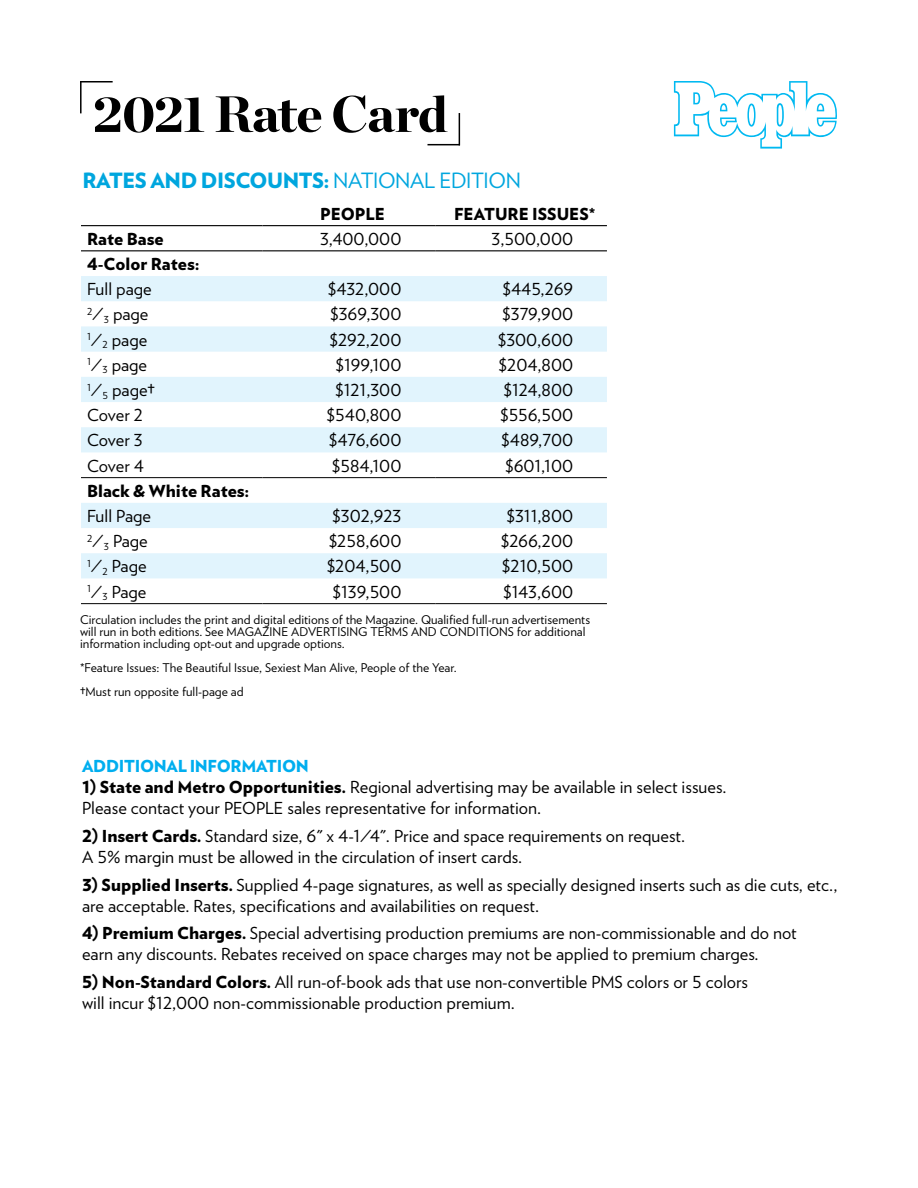
<style>
.page{position:relative;width:918px;height:1188px;background:#fff}
.page>*{position:absolute;margin:0;border:0;box-sizing:border-box;transform-origin:0 0}
.t1{font:900 51px "Chronicle Display";letter-spacing:-.015em;color:#000}
.t2{font:900 21px "Verlag Text";letter-spacing:-.02em;color:#00a6de}
.t3{font:16.5px/21px "Verlag Text";color:#000}
.t4{font:900 16.5px "Verlag Text";color:#000}
.t5{font:900 16.5px "Verlag Text";letter-spacing:-.02em;color:#00aeef}
.t6{font:12px/12px "Verlag Text";color:#000}
.s1{font-weight:400}
.s2{font-weight:900}
</style>
<div class="page">
<svg style="left:674px;top:81px;width:163px;height:68px"></svg>
<svg style="left:81px;top:276px;width:526px;height:302px"></svg>
<hr style="left:81px;top:225px;width:181px;height:1px;background:#000">
<hr style="left:262px;top:225px;width:173px;height:1px;background:#000">
<hr style="left:435px;top:225px;width:172px;height:1px;background:#000">
<hr style="left:81px;top:250px;width:181px;height:1px;background:#000">
<hr style="left:262px;top:250px;width:173px;height:1px;background:#000">
<hr style="left:435px;top:250px;width:172px;height:1px;background:#000">
<hr style="left:81px;top:477px;width:181px;height:1px;background:#000">
<hr style="left:262px;top:477px;width:173px;height:1px;background:#000">
<hr style="left:435px;top:477px;width:172px;height:1px;background:#000">
<hr style="left:81px;top:603px;width:181px;height:1px;background:#000">
<hr style="left:262px;top:603px;width:173px;height:1px;background:#000">
<hr style="left:435px;top:603px;width:172px;height:1px;background:#000">
<hr style="left:80px;top:81px;width:2px;height:32px;background:#000">
<hr style="left:80px;top:81px;width:33px;height:1px;background:#000">
<hr style="left:459px;top:113px;width:1px;height:32px;background:#000">
<hr style="left:428px;top:144px;width:32px;height:1px;background:#000">
<h1 class="t1" style="left:93px;top:72px;width:356px">2021 Rate Card</h1>
<p class="t2" style="left:82px;top:167px;width:440px">RATES AND DISCOUNTS: <span class="s1">NATIONAL EDITION</span></p>
<p class="t4" style="left:320px;top:203px;width:66px">PEOPLE</p>
<p class="t4" style="left:454px;top:203px;width:143px">FEATURE ISSUES*</p>
<p class="t4" style="left:87px;top:228px;width:78px">Rate Base</p>
<p class="t3" style="left:320px;top:229px;width:83px">3,400,000</p>
<p class="t3" style="left:492px;top:229px;width:83px">3,500,000</p>
<p class="t4" style="left:87px;top:253px;width:114px">4-Color Rates:</p>
<p class="t3" style="left:87px;top:279px;width:66px">Full page</p>
<p class="t3" style="left:328px;top:279px;width:75px">$432,000</p>
<p class="t3" style="left:503px;top:279px;width:72px">$445,269</p>
<p class="t3" style="left:87px;top:304px;width:63px"><sup>2</sup>⁄<sub>3</sub> page</p>
<p class="t3" style="left:331px;top:304px;width:72px">$369,300</p>
<p class="t3" style="left:503px;top:304px;width:72px">$379,900</p>
<p class="t3" style="left:87px;top:329px;width:62px"><sup>1</sup>⁄<sub>2</sub> page</p>
<p class="t3" style="left:330px;top:329px;width:73px">$292,200</p>
<p class="t3" style="left:498px;top:329px;width:77px">$300,600</p>
<p class="t3" style="left:87px;top:355px;width:62px"><sup>1</sup>⁄<sub>3</sub> page</p>
<p class="t3" style="left:336px;top:355px;width:67px">$199,100</p>
<p class="t3" style="left:499px;top:355px;width:76px">$204,800</p>
<p class="t3" style="left:87px;top:380px;width:70px"><sup>1</sup>⁄<sub>5</sub> page†</p>
<p class="t3" style="left:335px;top:380px;width:68px">$121,300</p>
<p class="t3" style="left:504px;top:380px;width:71px">$124,800</p>
<p class="t3" style="left:87px;top:405px;width:58px">Cover 2</p>
<p class="t3" style="left:327px;top:405px;width:76px">$540,800</p>
<p class="t3" style="left:500px;top:405px;width:74px">$556,500</p>
<p class="t3" style="left:87px;top:430px;width:57px">Cover 3</p>
<p class="t3" style="left:329px;top:430px;width:74px">$476,600</p>
<p class="t3" style="left:502px;top:430px;width:73px">$489,700</p>
<p class="t3" style="left:87px;top:455px;width:59px">Cover 4</p>
<p class="t3" style="left:332px;top:455px;width:71px">$584,100</p>
<p class="t3" style="left:506px;top:455px;width:69px">$601,100</p>
<p class="t4" style="left:87px;top:480px;width:164px">Black &amp; White Rates:</p>
<p class="t3" style="left:87px;top:506px;width:66px">Full Page</p>
<p class="t3" style="left:333px;top:506px;width:70px">$302,923</p>
<p class="t3" style="left:507px;top:506px;width:68px">$311,800</p>
<p class="t3" style="left:87px;top:531px;width:62px"><sup>2</sup>⁄<sub>3</sub> Page</p>
<p class="t3" style="left:329px;top:531px;width:74px">$258,600</p>
<p class="t3" style="left:501px;top:531px;width:74px">$266,200</p>
<p class="t3" style="left:87px;top:556px;width:61px"><sup>1</sup>⁄<sub>2</sub> Page</p>
<p class="t3" style="left:327px;top:556px;width:76px">$204,500</p>
<p class="t3" style="left:502px;top:556px;width:72px">$210,500</p>
<p class="t3" style="left:87px;top:581px;width:61px"><sup>1</sup>⁄<sub>3</sub> Page</p>
<p class="t3" style="left:333px;top:581px;width:70px">$139,500</p>
<p class="t3" style="left:503px;top:581px;width:71px">$143,600</p>
<p class="t6" style="left:80px;top:614px;width:512px">Circulation includes the print and digital editions of the Magazine. Qualified full-run advertisements will run in both editions. See MAGAZINE ADVERTISING TERMS AND CONDITIONS for additional information including opt-out and upgrade options.</p>
<p class="t6" style="left:80px;top:656px;width:378px;line-height:24px">*Feature Issues: The Beautiful Issue, Sexiest Man Alive, People of the Year. †Must run opposite full-page ad</p>
<p class="t5" style="left:82px;top:756px;width:228px">ADDITIONAL INFORMATION</p>
<p class="t3" style="left:82px;top:777px;width:646px"><span class="s2">1) State and Metro Opportunities.</span> Regional advertising may be available in select issues.<br>Please contact your PEOPLE sales representative for information.</p>
<p class="t3" style="left:82px;top:826px;width:605px"><span class="s2">2) Insert Cards.</span> Standard size, 6" x 4-1⁄4". Price and space requirements on request.<br>A 5% margin must be allowed in the circulation of insert cards.</p>
<p class="t3" style="left:82px;top:874px;width:757px"><span class="s2">3) Supplied Inserts.</span> Supplied 4-page signatures, as well as specially designed inserts such as die cuts, etc., are acceptable. Rates, specifications and availabilities on request.</p>
<p class="t3" style="left:82px;top:923px;width:716px"><span class="s2">4) Premium Charges.</span> Special advertising production premiums are non-commissionable and do not earn any discounts. Rebates received on space charges may not be applied to premium charges.</p>
<p class="t3" style="left:82px;top:972px;width:668px"><span class="s2">5) Non-Standard Colors.</span> All run-of-book ads that use non-convertible PMS colors or 5 colors will incur $12,000 non-commissionable production premium.</p>
</div>
